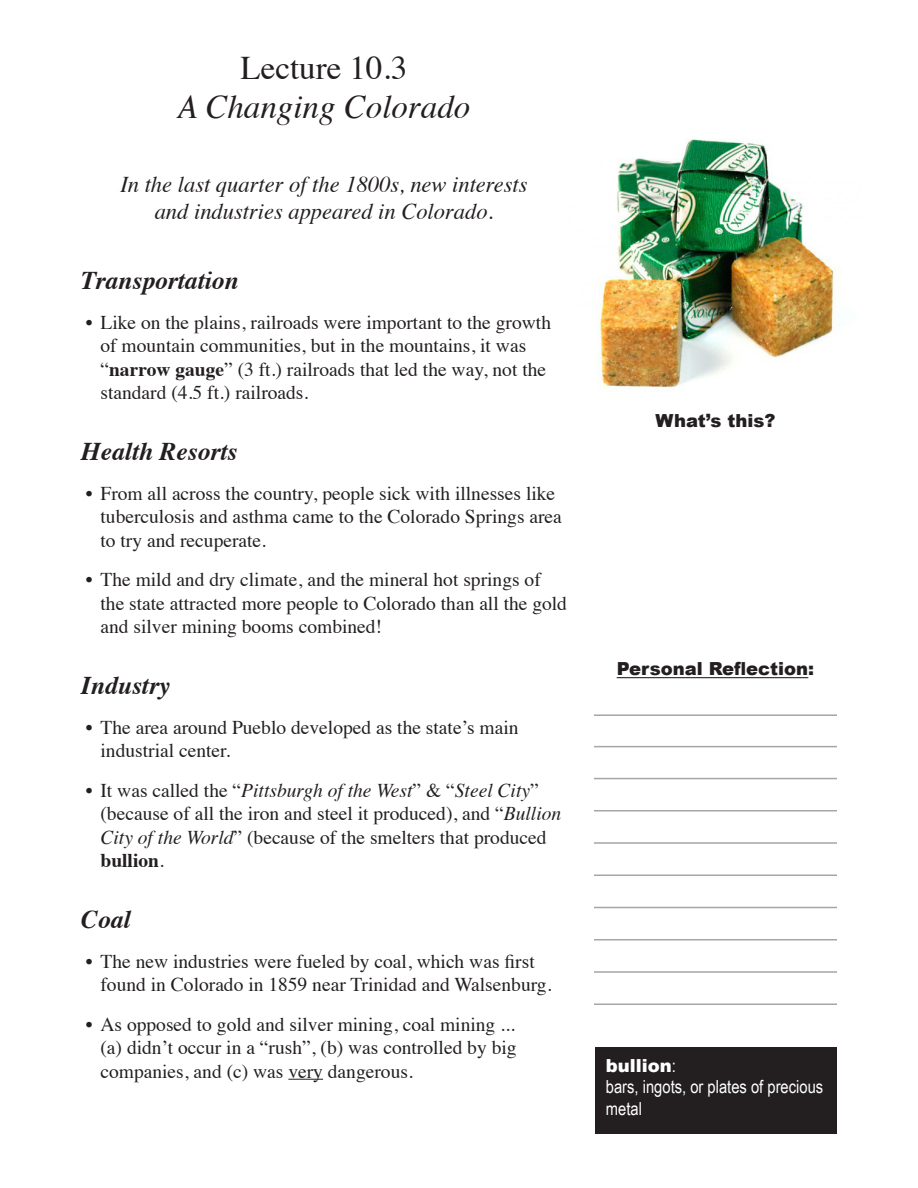
<style>
.page{position:relative;width:918px;height:1188px;background:#fff}
.page>*{position:absolute;margin:0;border:0;box-sizing:border-box;transform-origin:0 0}
.t1{font:italic 33px "Times";color:#231f20}
.t2{font:33px "Times";color:#231f20}
.t3{font:italic 700 25.5px "Times";color:#231f20}
.t4{font:italic 22.5px "Times";color:#231f20}
.t5{font:19.5px "Times";color:#231f20}
.t6{font:italic 19.5px "Times";color:#231f20}
.t7{font:700 19.5px "Times";color:#231f20}
.t8{font:18px/21.6px "Arial Narrow";color:#fff}
.t9{font:900 18px "Arial";color:#231f20}
.t10{font:900 18px "Arial";color:#fff}
.s1{font-weight:700}
.s2{font-style:normal}
.s3{font-style:italic}
.s4{font-weight:400}
.s5{font-family:"Arial Narrow";font-weight:400}
</style>
<div class="page">
<hr style="left:288px;top:1079px;width:35px;height:1px;background:#231f20">
<hr style="left:594px;top:778px;width:243px;height:1px;background:#a4a6a9">
<hr style="left:594px;top:842px;width:243px;height:2px;background:#a4a6a9">
<hr style="left:594px;top:874px;width:243px;height:2px;background:#a4a6a9">
<hr style="left:594px;top:907px;width:243px;height:1px;background:#a4a6a9">
<hr style="left:594px;top:939px;width:243px;height:1px;background:#a4a6a9">
<hr style="left:594px;top:971px;width:243px;height:2px;background:#a4a6a9">
<hr style="left:594px;top:1004px;width:243px;height:1px;background:#a4a6a9">
<hr style="left:594px;top:810px;width:243px;height:2px;background:#a4a6a9">
<hr style="left:594px;top:746px;width:243px;height:1px;background:#a4a6a9">
<hr style="left:594px;top:714px;width:243px;height:2px;background:#a4a6a9">
<hr style="left:617px;top:677px;width:191px;height:1px;background:#231f20">
<img style="left:598px;top:139px;width:243px;height:250px">
<div style="left:595px;top:1048px;width:242px;height:86px;background:#231f20"></div>
<p class="t2" style="left:241px;top:37px;width:168px">Lecture 10.3</p>
<p class="t1" style="left:178px;top:79px;width:294px">A Changing Colorado</p>
<p class="t4" style="left:120px;top:165px;width:409px">In the last quarter of the 1800s, new interests</p>
<p class="t4" style="left:155px;top:192px;width:340px">and industries appeared in Colorado.</p>
<p class="t3" style="left:81px;top:257px;width:159px">Transportation</p>
<p class="t5" style="left:86px;top:304px;width:467px">• Like on the plains, railroads were important to the growth</p>
<p class="t5" style="left:100px;top:328px;width:427px">of mountain communities, but in the mountains, it was</p>
<p class="t5" style="left:100px;top:351px;width:447px">“<span class="s1">narrow gauge</span>” (3 ft.) railroads that led the way, not the</p>
<p class="t5" style="left:100px;top:374px;width:209px">standard (4.5 ft.) railroads.</p>
<p class="t3" style="left:81px;top:428px;width:158px">Health Resorts</p>
<p class="t5" style="left:86px;top:475px;width:471px">• From all across the country, people sick with illnesses like</p>
<p class="t5" style="left:100px;top:499px;width:463px">tuberculosis and asthma came to the Colorado Springs area</p>
<p class="t5" style="left:100px;top:522px;width:167px">to try and recuperate.</p>
<p class="t5" style="left:86px;top:562px;width:456px">• The mild and dry climate, and the mineral hot springs of</p>
<p class="t5" style="left:100px;top:585px;width:468px">the state attracted more people to Colorado than all the gold</p>
<p class="t5" style="left:100px;top:608px;width:283px">and silver mining booms combined!</p>
<p class="t3" style="left:81px;top:662px;width:91px">Industry</p>
<p class="t5" style="left:86px;top:709px;width:434px">• The area around Pueblo developed as the state’s main</p>
<p class="t5" style="left:100px;top:733px;width:131px">industrial center.</p>
<p class="t6" style="left:86px;top:773px;width:454px"><span class="s2">• It was called the “</span>Pittsburgh of the West<span class="s2">” &amp; “</span>Steel City<span class="s2">”</span></p>
<p class="t5" style="left:100px;top:796px;width:462px">(because of all the iron and steel it produced), and “<span class="s3">Bullion</span></p>
<p class="t5" style="left:100px;top:819px;width:448px"><span class="s3">City of the World</span>” (because of the smelters that produced</p>
<p class="t7" style="left:100px;top:842px;width:65px">bullion<span class="s4">.</span></p>
<p class="t3" style="left:81px;top:896px;width:51px">Coal</p>
<p class="t5" style="left:86px;top:943px;width:450px">• The new industries were fueled by coal, which was first</p>
<p class="t5" style="left:100px;top:967px;width:453px">found in Colorado in 1859 near Trinidad and Walsenburg.</p>
<p class="t5" style="left:86px;top:1006px;width:430px">• As opposed to gold and silver mining, coal mining ...</p>
<p class="t5" style="left:100px;top:1030px;width:418px">(a) didn’t occur in a “rush”, (b) was controlled by big</p>
<p class="t5" style="left:100px;top:1053px;width:314px">companies, and (c) was very dangerous.</p>
<p class="t9" style="left:656px;top:408px;width:121px">What’s this?</p>
<p class="t9" style="left:617px;top:656px;width:199px">Personal Reflection:</p>
<p class="t10" style="left:606px;top:1052px;width:72px">bullion<span class="s5">:</span></p>
<p class="t8" style="left:606px;top:1075px;width:219px">bars, ingots, or plates of precious metal</p>
</div>
